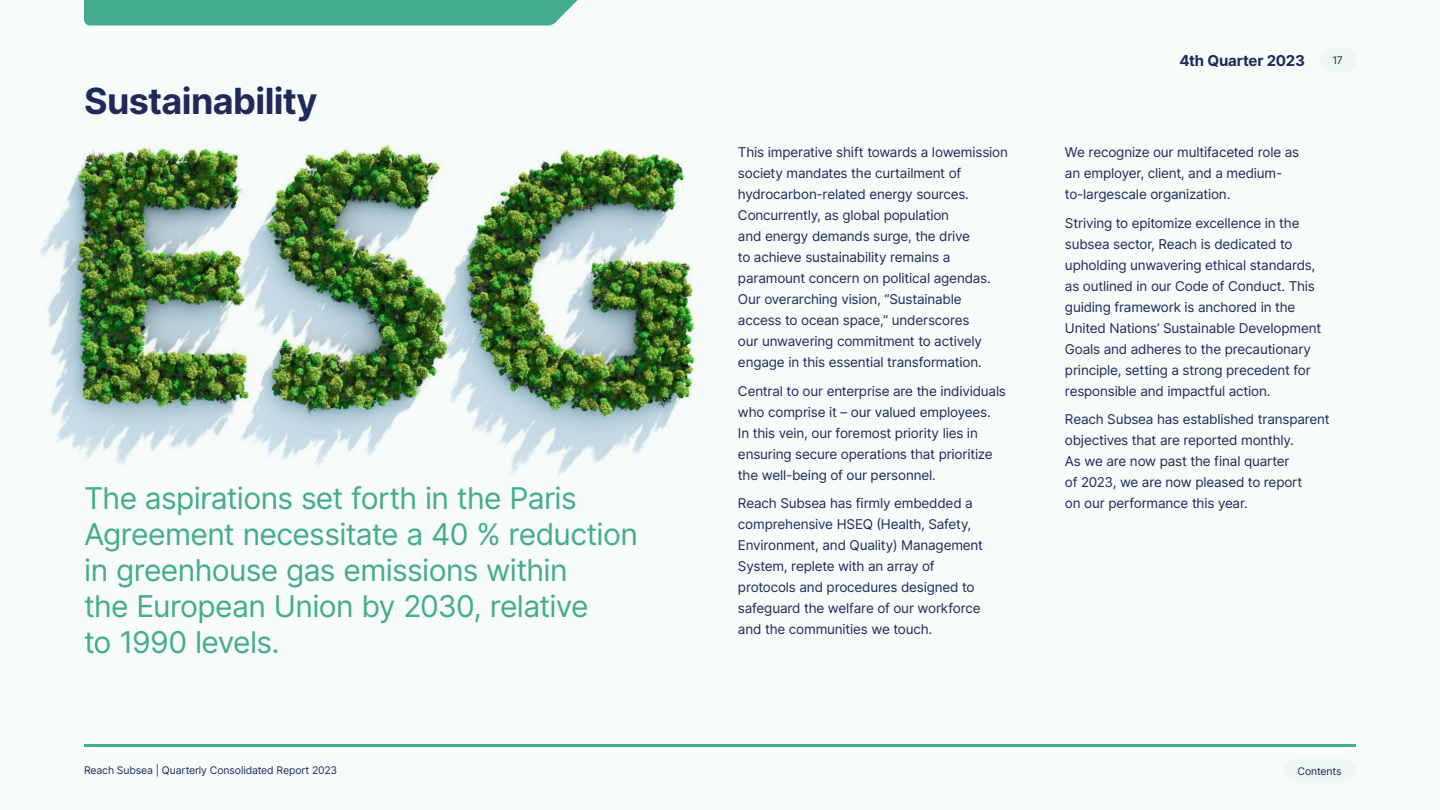
<style>
.page{position:relative;width:1440px;height:810px;background:#f7fbf9}
.page>*{position:absolute;margin:0;border:0;box-sizing:border-box;transform-origin:0 0}
.t1{font:700 36px "Inter";letter-spacing:-.015em;color:#21285a}
.t2{font:30px/36px "Inter";letter-spacing:-.02em;color:#43ac8c}
.t3{font:700 15px "Inter";letter-spacing:-.01em;color:#21285a}
.t4{font:13.5px/21px "Inter";letter-spacing:-.015em;color:#21285a}
.t5{font:10.5px "Inter";letter-spacing:-.015em;color:#21285a}
</style>
<div class="page">
<img style="left:503px;top:149px;width:192px;height:326px">
<img style="left:273px;top:144px;width:230px;height:322px">
<img style="left:41px;top:147px;width:232px;height:318px">
<div style="left:1320px;top:48px;width:36px;height:24px;background:#eff7f3;border-radius:12px"></div>
<div style="left:84px;top:0;width:494px;height:26px;background:#43ac8c"></div>
<hr style="left:84px;top:744px;width:1272px;height:3px;background:#43ac8c">
<div style="left:1284px;top:759px;width:72px;height:24px;background:#eff7f3;border-radius:12px"></div>
<h1 class="t1" style="left:84px;top:75px;width:235px">Sustainability</h1>
<p class="t3" style="left:1179px;top:49px;width:127px">4th Quarter 2023</p>
<p class="t5" style="left:1332px;top:52px;width:12px">17</p>
<p class="t4" style="left:738px;top:141px;width:272px">This imperative shift towards a lowemission society mandates the curtailment of hydrocarbon-related energy sources.<br>Concurrently, as global population<br>and energy demands surge, the drive<br>to achieve sustainability remains a paramount concern on political agendas.<br>Our overarching vision, “Sustainable access to ocean space,” underscores<br>our unwavering commitment to actively engage in this essential transformation.</p>
<p class="t4" style="left:738px;top:380px;width:270px">Central to our enterprise are the individuals who comprise it – our valued employees.<br>In this vein, our foremost priority lies in ensuring secure operations that prioritize the well-being of our personnel.</p>
<p class="t4" style="left:738px;top:492px;width:247px">Reach Subsea has firmly embedded a comprehensive HSEQ (Health, Safety, Environment, and Quality) Management System, replete with an array of protocols and procedures designed to safeguard the welfare of our workforce and the communities we touch.</p>
<p class="t4" style="left:1065px;top:141px;width:236px">We recognize our multifaceted role as an employer, client, and a medium&shy;to-largescale organization.</p>
<p class="t4" style="left:1065px;top:212px;width:258px">Striving to epitomize excellence in the subsea sector, Reach is dedicated to upholding unwavering ethical standards, as outlined in our Code of Conduct. This guiding framework is anchored in the United Nations’ Sustainable Development Goals and adheres to the precautionary principle, setting a strong precedent for responsible and impactful action.</p>
<p class="t4" style="left:1065px;top:409px;width:266px">Reach Subsea has established transparent objectives that are reported monthly.<br>As we are now past the final quarter<br>of 2023, we are now pleased to report</p>
<h2 class="t2" style="left:84px;top:479px;width:494px">The aspirations set forth in the Paris</h2>
<p class="t4" style="left:1065px;top:493px;width:184px">on our performance this year.</p>
<h2 class="t2" style="left:84px;top:515px;width:555px">Agreement necessitate a 40 % reduction in greenhouse gas emissions within<br>the European Union by 2030, relative<br>to 1990 levels.</h2>
<p class="t5" style="left:84px;top:763px;width:255px">Reach Subsea | Quarterly Consolidated Report 2023</p>
<p class="t5" style="left:1298px;top:763px;width:46px">Contents</p>
</div>
